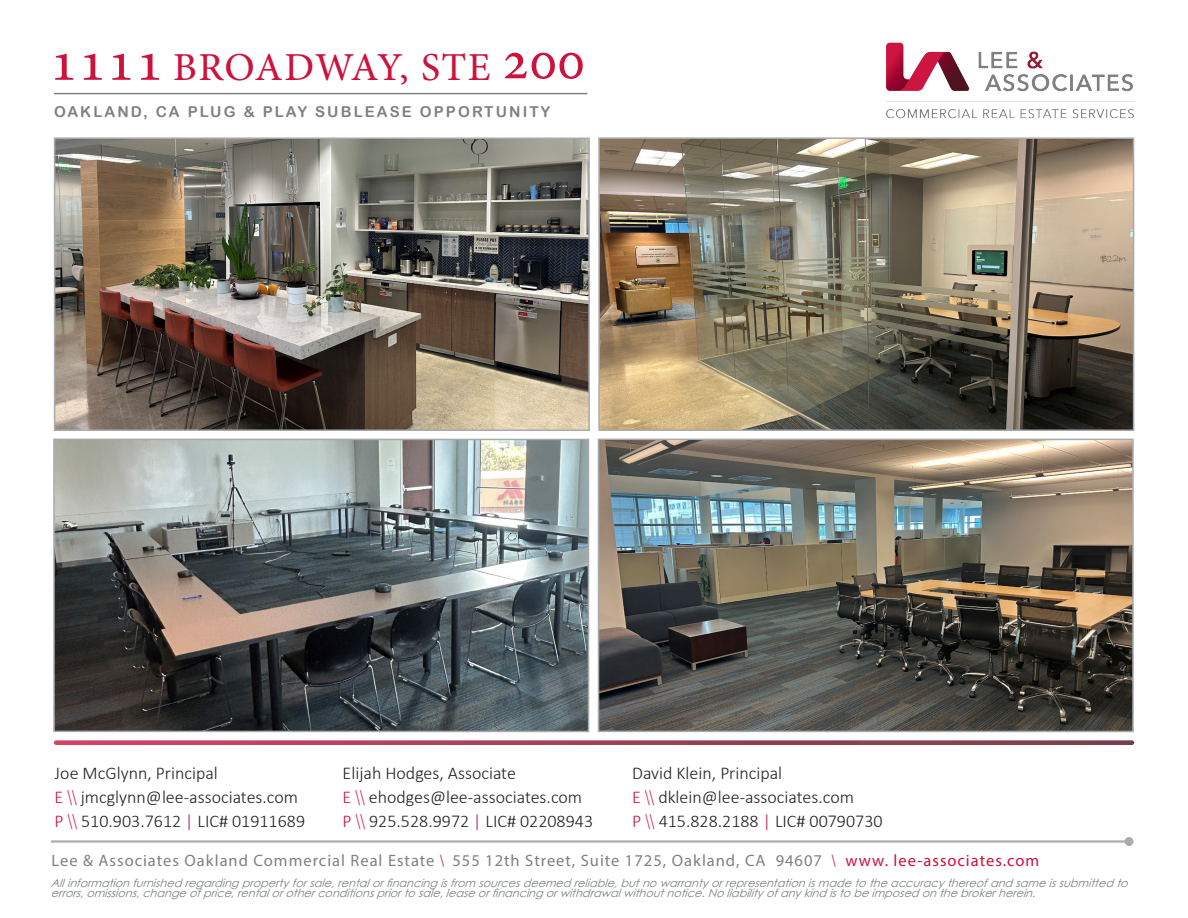
<style>
.page{position:relative;width:1188px;height:918px;background:#fff}
.page>*{position:absolute;margin:0;border:0;box-sizing:border-box;transform-origin:0 0}
.Property_Address{font:39px "Adobe Hebrew";letter-spacing:.03em;color:#cd123d}
.Pa0{font:300 18px "Calibri";color:#231f20}
.Pa0-2{font:16.5px "Myriad Pro";letter-spacing:.06em;color:#7e8083}
.Property_Address-2{font:15px "Arial Rounded MT Bold";letter-spacing:.14em;color:#7e8083}
.Pa2{font:italic 11.25px/10.5px "Century Gothic";color:#7e8083}
.s1{font-size:57px}
.s2{font-size:55.5px}
.s3{color:#cd123d}
</style>
<div class="page">
<img style="left:55px;top:441px;width:532px;height:289px">
<div style="left:53px;top:439px;width:536px;height:293px;border:1px solid #a7aaac"></div>
<img style="left:600px;top:441px;width:532px;height:289px">
<div style="left:598px;top:439px;width:536px;height:293px;border:1px solid #a7aaac"></div>
<img style="left:56px;top:139px;width:532px;height:290px">
<div style="left:54px;top:137px;width:536px;height:294px;border:1px solid #a7aaac"></div>
<img style="left:600px;top:139px;width:532px;height:290px">
<div style="left:598px;top:137px;width:536px;height:294px;border:1px solid #a7aaac"></div>
<hr style="left:51px;top:840px;width:1078px;height:3px;background:#7e8083">
<div style="left:1125px;top:837px;width:9px;height:9px;background:#abacae;border-radius:50%"></div>
<img style="left:886px;top:42px;width:249px;height:77px">
<svg style="left:54px;top:740px;width:1080px;height:5px;background:#a94f64"></svg>
<hr style="left:54px;top:93px;width:533px;height:1px;background:#7e8083">
<p class="Property_Address" style="left:50px;top:43px;width:537px"><span class="s1">1111</span> BROADWAY, STE <span class="s2">200</span></p>
<p class="Property_Address-2" style="left:54px;top:102px;width:498px">OAKLAND, CA PLUG &amp; PLAY SUBLEASE OPPORTUNITY</p>
<p class="Pa0" style="left:55px;top:762px;width:165px">Joe McGlynn, Principal</p>
<p class="Pa0" style="left:55px;top:786px;width:245px"><span class="s3">E \\</span> jmcglynn@lee-associates.com</p>
<p class="Pa0" style="left:55px;top:810px;width:252px"><span class="s3">P \\</span> 510.903.7612 <span class="s3">|</span> LIC# 01911689</p>
<p class="Pa0" style="left:343px;top:762px;width:175px">Elijah Hodges, Associate</p>
<p class="Pa0" style="left:343px;top:786px;width:241px"><span class="s3">E \\</span> ehodges@lee-associates.com</p>
<p class="Pa0" style="left:343px;top:810px;width:252px"><span class="s3">P \\</span> 925.528.9972 <span class="s3">|</span> LIC# 02208943</p>
<p class="Pa0" style="left:632px;top:762px;width:152px">David Klein, Principal</p>
<p class="Pa0" style="left:632px;top:786px;width:223px"><span class="s3">E \\</span> dklein@lee-associates.com</p>
<p class="Pa0" style="left:632px;top:810px;width:252px"><span class="s3">P \\</span> 415.828.2188 <span class="s3">|</span> LIC# 00790730</p>
<p class="Pa0-2" style="left:52px;top:850px;width:989px">Lee &amp; Associates Oakland Commercial Real Estate <span class="s3">\</span> 555 12th Street, Suite 1725, Oakland, CA 94607 <span class="s3">\ www. lee-associates.com</span></p>
<p class="Pa2" style="left:51px;top:877px;width:1083px">Allinformationfurnishedregardingpropertyforsale,rentalorfinancingisfrom sourcesdeemedreliable,butnowarrantyorrepresentationismadetotheaccuracythereofandsameissubmittedto errors,omissions,changeofprice,rentalorotherconditionspriortosale,leaseorfinancingorwithdrawalwithoutnotice.Noliabilityofanykindistobeimposedonthebrokerherein.</p>
</div>
